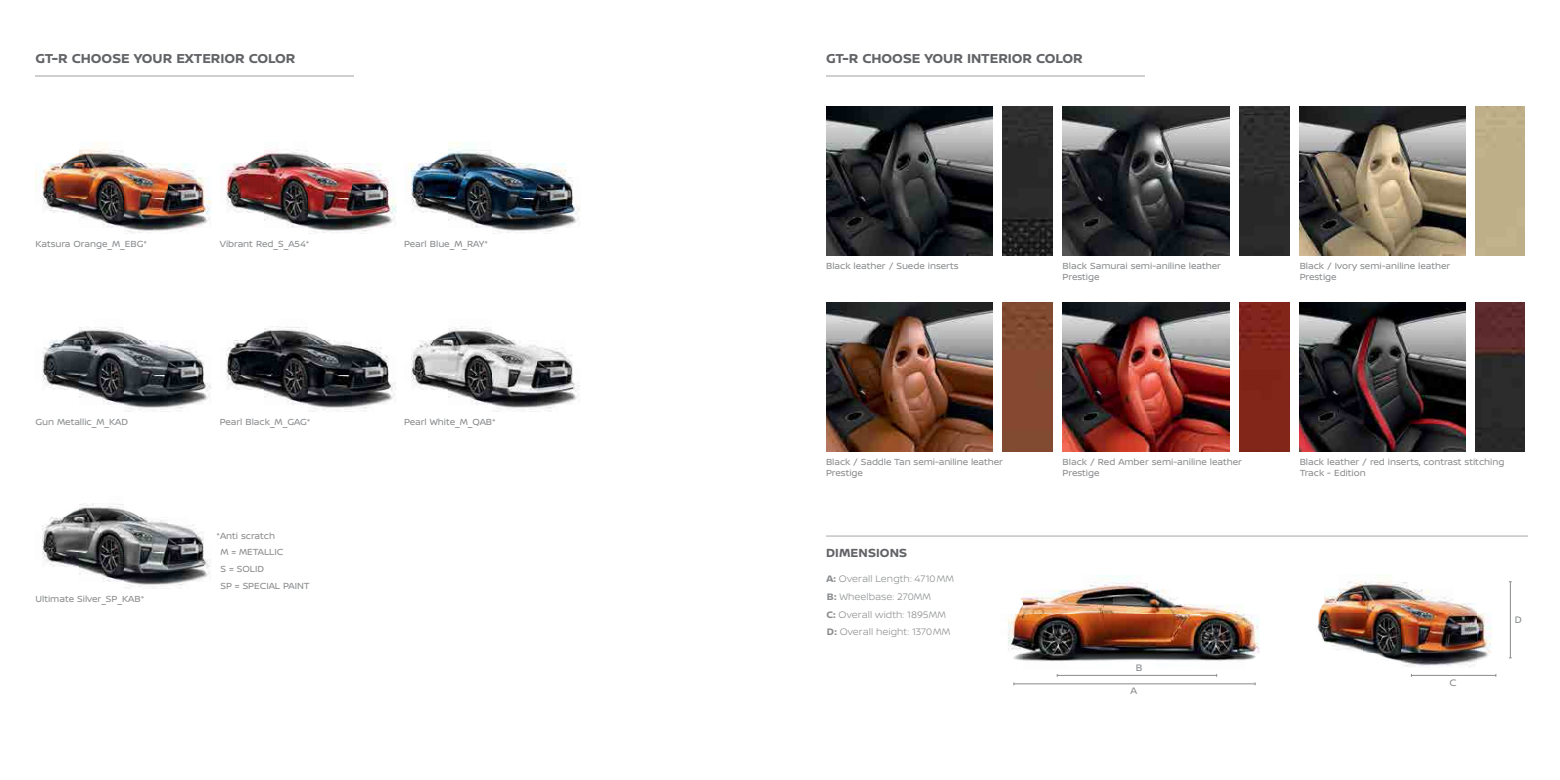
<style>
.page{position:relative;width:1560px;height:780px;background:#fff}
.page>*{position:absolute;margin:0;border:0;box-sizing:border-box;transform-origin:0 0}
.t1{font:700 13.75px "Nissan Brand";letter-spacing:-.005em;color:#626366}
.t2{font:700 12.5px "Nissan Brand";letter-spacing:.01em;color:#626366}
.t3{font:300 10px/17.9px "Nissan Brand";color:#898b8d}
.t4{font:10px "Nissan Brand";color:#898b8d}
.t5{font:9.38px/11.2px "Nissan Brand";letter-spacing:-.005em;color:#898b8d}
.s1{font-weight:700}
</style>
<div class="page">
<img style="left:1062px;top:302px;width:167px;height:149px">
<img style="left:1299px;top:302px;width:166px;height:149px">
<img style="left:1299px;top:106px;width:166px;height:149px">
<img style="left:826px;top:106px;width:166px;height:149px">
<img style="left:1062px;top:106px;width:167px;height:149px">
<img style="left:826px;top:302px;width:166px;height:149px">
<div style="left:1239px;top:302px;width:49px;height:149px;background:#822619"></div>
<img style="left:1002px;top:106px;width:50px;height:149px">
<div style="left:1239px;top:106px;width:49px;height:149px;background:#2c2c2c"></div>
<img style="left:1475px;top:302px;width:49px;height:149px">
<img style="left:1002px;top:302px;width:50px;height:149px">
<img style="left:979px;top:536px;width:307px;height:118px">
<img style="left:1013px;top:654px;width:243px;height:32px">
<img style="left:1286px;top:536px;width:229px;height:141px">
<hr style="left:1013px;top:683px;width:241px;height:1px;background:#898b8d">
<hr style="left:1057px;top:675px;width:159px;height:1px;background:#898b8d">
<hr style="left:1411px;top:675px;width:84px;height:1px;background:#898b8d">
<hr style="left:1509px;top:581px;width:1px;height:76px;background:#898b8d">
<hr style="left:826px;top:535px;width:701px;height:1px;background:#a6a8ab">
<hr style="left:35px;top:76px;width:319px;height:1px;background:#cecfd1">
<hr style="left:826px;top:76px;width:318px;height:1px;background:#cecfd1">
<img style="left:36px;top:149px;width:176px;height:85px">
<img style="left:42px;top:327px;width:169px;height:84px">
<img style="left:42px;top:503px;width:169px;height:85px">
<img style="left:226px;top:149px;width:170px;height:85px">
<img style="left:226px;top:326px;width:170px;height:85px">
<img style="left:407px;top:142px;width:173px;height:92px">
<img style="left:411px;top:326px;width:169px;height:85px">
<h1 class="t1" style="left:35px;top:49px;width:261px">GT-R CHOOSE YOUR EXTERIOR COLOR</h1>
<h1 class="t1" style="left:826px;top:49px;width:258px">GT-R CHOOSE YOUR INTERIOR COLOR</h1>
<p class="t5" style="left:35px;top:238px;width:113px">Katsura Orange_M_EBG*</p>
<p class="t5" style="left:35px;top:415px;width:94px">Gun Metallic_M_KAD</p>
<p class="t5" style="left:35px;top:592px;width:110px">Ultimate Silver_SP_KAB*</p>
<p class="t5" style="left:220px;top:238px;width:91px">Vibrant Red_S_A54*</p>
<p class="t5" style="left:220px;top:415px;width:92px">Pearl Black_M_GAG*</p>
<p class="t5" style="left:220px;top:527px;width:91px;line-height:16.6px;text-indent:-4px">*Anti scratch<br>M = METALLIC<br>S = SOLID<br>SP = SPECIAL PAINT</p>
<p class="t5" style="left:404px;top:238px;width:85px">Pearl Blue_M_RAY*</p>
<p class="t5" style="left:404px;top:415px;width:93px">Pearl White_M_QAB*</p>
<p class="t5" style="left:826px;top:259px;width:134px">Black leather / Suede inserts</p>
<p class="t5" style="left:1062px;top:259px;width:160px">Black Samurai semi-aniline leather<br>Prestige</p>
<p class="t5" style="left:1299px;top:259px;width:152px">Black / Ivory semi-aniline leather<br>Prestige</p>
<p class="t5" style="left:826px;top:455px;width:178px">Black / Saddle Tan semi-aniline leather<br>Prestige</p>
<h2 class="t2" style="left:826px;top:543px;width:83px">DIMENSIONS</h2>
<p class="t3" style="left:826px;top:569px;width:129px"><span class="s1">A:</span> Overall Length: 4710 MM<br><span class="s1">B:</span> Wheelbase: 270MM<br><span class="s1">C:</span> Overall width: 1895MM<br><span class="s1">D:</span> Overall height: 1370 MM</p>
<p class="t5" style="left:1062px;top:455px;width:181px">Black / Red Amber semi-aniline leather<br>Prestige</p>
<p class="t4" style="left:1135px;top:660px;width:8px">B</p>
<p class="t4" style="left:1130px;top:683px;width:8px">A</p>
<p class="t5" style="left:1299px;top:455px;width:206px">Black leather / red inserts, contrast stitching<br>Track - Edition</p>
<p class="t4" style="left:1449px;top:675px;width:9px">C</p>
<p class="t4" style="left:1514px;top:612px;width:9px">D</p>
</div>
